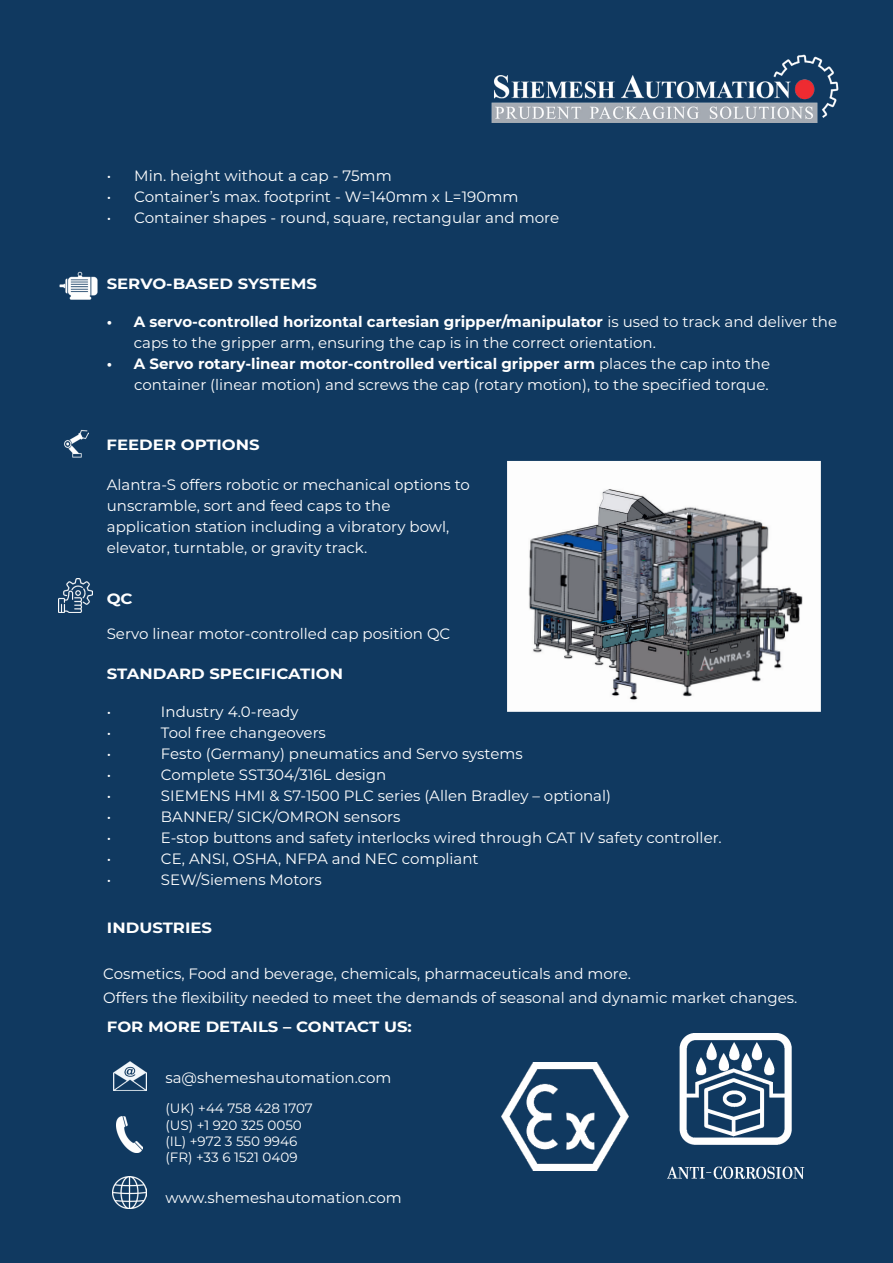
<style>
.page{position:relative;width:893px;height:1263px;background:#103960}
.page>*{position:absolute;margin:0;border:0;box-sizing:border-box;transform-origin:0 0}
.t1{font:15px/21px "Montserrat";color:#fff}
.t2{font:700 14.85px "Montserrat";color:#fff;scale:1.11 1}
.t3{font:13.5px/16.2px "Montserrat";color:#fff}
.s1{font-weight:700}
</style>
<div class="page">
<img style="left:491px;top:54px;width:348px;height:68px">
<img style="left:116px;top:1116px;width:27px;height:36px">
<img style="left:113px;top:1177px;width:33px;height:31px">
<img style="left:113px;top:1062px;width:33px;height:28px">
<img style="left:64px;top:429px;width:24px;height:29px">
<img style="left:59px;top:271px;width:39px;height:29px">
<img style="left:58px;top:579px;width:34px;height:34px">
<img style="left:502px;top:1063px;width:126px;height:107px">
<img style="left:667px;top:1033px;width:137px;height:146px">
<img style="left:507px;top:461px;width:314px;height:251px">
<p class="t1" style="left:107px;top:164px;width:286px">• Min. height without a cap - 75mm</p>
<p class="t1" style="left:107px;top:185px;width:413px">• Container’s max. footprint - W=140mm x L=190mm</p>
<p class="t1" style="left:107px;top:206px;width:454px">• Container shapes - round, square, rectangular and more</p>
<p class="t2" style="left:107px;top:273px;width:191px">SERVO-BASED SYSTEMS</p>
<p class="t1" style="left:134px;top:311px;width:705px;text-indent:-27px"><span class="s1">• A servo-controlled horizontal cartesian gripper/manipulator</span> is used to track and deliver the caps to the gripper arm, ensuring the cap is in the correct orientation.</p>
<p class="t1" style="left:107px;top:353px;width:665px;text-align:right"><span class="s1">• A Servo rotary-linear motor-controlled vertical gripper arm</span> places the cap into the container (linear motion) and screws the cap (rotary motion), to the specified torque.</p>
<p class="t2" style="left:107px;top:434px;width:139px">FEEDER OPTIONS</p>
<p class="t1" style="left:107px;top:474px;width:365px">Alantra-S offers robotic or mechanical options to unscramble, sort and feed caps to the application station including a vibratory bowl, elevator, turntable, or gravity track.</p>
<p class="t2" style="left:107px;top:588px;width:25px">QC</p>
<p class="t1" style="left:107px;top:622px;width:345px">Servo linear motor-controlled cap position QC</p>
<p class="t2" style="left:107px;top:663px;width:214px">STANDARD SPECIFICATION</p>
<p class="t1" style="left:107px;top:700px;width:6px">•</p>
<p class="t1" style="left:161px;top:700px;width:139px">Industry 4.0-ready</p>
<p class="t1" style="left:107px;top:721px;width:6px">•</p>
<p class="t1" style="left:161px;top:721px;width:167px">Tool free changeovers</p>
<p class="t1" style="left:107px;top:742px;width:6px">•</p>
<p class="t1" style="left:161px;top:742px;width:363px">Festo (Germany) pneumatics and Servo systems</p>
<p class="t1" style="left:107px;top:763px;width:6px">•</p>
<p class="t1" style="left:161px;top:763px;width:227px">Complete SST304/316L design</p>
<p class="t1" style="left:107px;top:784px;width:6px">•</p>
<p class="t1" style="left:161px;top:784px;width:452px">SIEMENS HMI &amp; S7-1500 PLC series (Allen Bradley – optional)</p>
<p class="t1" style="left:107px;top:805px;width:6px">•</p>
<p class="t1" style="left:161px;top:805px;width:241px">BANNER/ SICK/OMRON sensors</p>
<p class="t1" style="left:107px;top:826px;width:6px">•</p>
<p class="t1" style="left:161px;top:826px;width:562px">E-stop buttons and safety interlocks wired through CAT IV safety controller.</p>
<p class="t1" style="left:107px;top:847px;width:6px">•</p>
<p class="t1" style="left:161px;top:847px;width:319px">CE, ANSI, OSHA, NFPA and NEC compliant</p>
<p class="t1" style="left:107px;top:868px;width:6px">•</p>
<p class="t1" style="left:161px;top:868px;width:162px">SEW/Siemens Motors</p>
<p class="t2" style="left:107px;top:917px;width:96px">INDUSTRIES</p>
<p class="t1" style="left:103px;top:961px;width:695px;line-height:24px">Cosmetics, Food and beverage, chemicals, pharmaceuticals and more.<br>Offers the flexibility needed to meet the demands of seasonal and dynamic market changes.</p>
<p class="t2" style="left:107px;top:1016px;width:276px">FOR MORE DETAILS – CONTACT US:</p>
<p class="t1" style="left:165px;top:1067px;width:227px">sa@shemeshautomation.com</p>
<p class="t3" style="left:165px;top:1100px;width:149px">(UK) +44 758 428 1707 (US) +1 920 325 0050 (IL) +972 3 550 9946 (FR) +33 6 1521 0409</p>
<p class="t1" style="left:165px;top:1187px;width:238px">www.shemeshautomation.com</p>
</div>
